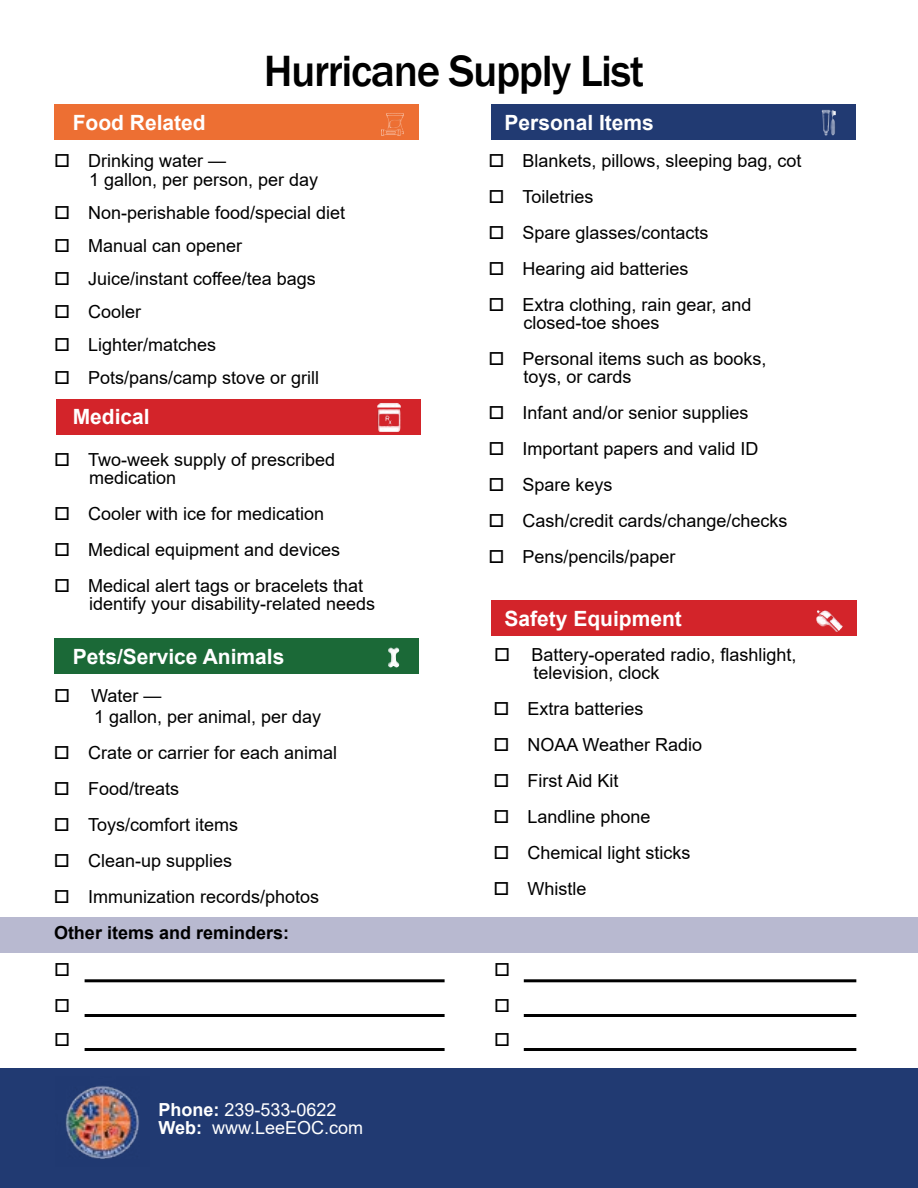
<style>
.page{position:relative;width:918px;height:1188px;background:#fff}
.page>*{position:absolute;margin:0;border:0;box-sizing:border-box;transform-origin:0 0}
.t1{font:500 45px "Franklin Gothic";letter-spacing:-.03em;color:#000}
.t2{font:700 21px "Arial";color:#fff}
.t3{font:18px/18px "Arial";color:#000}
.t4{font:18px/18px "Arial";color:#fff}
.t5{font:700 18px "Arial";color:#000}
.t6{font:18px/34.5px "Wingdings";color:#000;text-align:justify}
.s1{font-weight:700}
</style>
<div class="page">
<div style="left:0;top:917px;width:918px;height:36px;background:#b8b9d0"></div>
<div style="left:54px;top:104px;width:364px;height:36px;background:#ed6f33"></div>
<div style="left:491px;top:104px;width:365px;height:36px;background:#213a72"></div>
<div style="left:54px;top:638px;width:364px;height:36px;background:#1b6937"></div>
<div style="left:56px;top:399px;width:364px;height:36px;background:#d3242a"></div>
<div style="left:491px;top:600px;width:365px;height:36px;background:#d3242a"></div>
<img style="left:381px;top:113px;width:23px;height:23px">
<img style="left:821px;top:110px;width:15px;height:25px">
<img style="left:377px;top:403px;width:24px;height:29px">
<img style="left:816px;top:610px;width:27px;height:22px">
<img style="left:388px;top:647px;width:12px;height:21px">
<hr style="left:85px;top:979px;width:360px;height:3px;background:#000">
<hr style="left:85px;top:1048px;width:360px;height:3px;background:#000">
<hr style="left:85px;top:1014px;width:360px;height:3px;background:#000">
<hr style="left:524px;top:979px;width:332px;height:3px;background:#000">
<div style="left:0;top:1068px;width:918px;height:120px;background:#213a72"></div>
<img style="left:65px;top:1086px;width:74px;height:73px">
<hr style="left:524px;top:1014px;width:332px;height:3px;background:#000">
<hr style="left:524px;top:1048px;width:332px;height:3px;background:#000">
<h1 class="t1" style="left:264px;top:43px;width:382px">Hurricane Supply List</h1>
<p class="t2" style="left:73px;top:108px;width:135px">Food Related</p>
<p class="t2" style="left:505px;top:108px;width:151px">Personal Items</p>
<p class="t3" style="left:89px;top:151px;width:231px;line-height:19.5px;text-indent:-35px">□ Drinking water —<br>1 gallon, per person, per day</p>
<p class="t3" style="left:54px;top:204px;width:293px">□ Non-perishable food/special diet</p>
<p class="t3" style="left:54px;top:237px;width:190px">□ Manual can opener</p>
<p class="t3" style="left:54px;top:270px;width:263px">□ Juice/instant coffee/tea bags</p>
<p class="t3" style="left:54px;top:303px;width:89px">□ Cooler</p>
<p class="t3" style="left:54px;top:336px;width:164px">□ Lighter/matches</p>
<p class="t3" style="left:54px;top:369px;width:267px">□ Pots/pans/camp stove or grill</p>
<p class="t2" style="left:73px;top:402px;width:79px">Medical</p>
<p class="t3" style="left:89px;top:451px;width:248px;text-indent:-35px">□ Two-week supply of prescribed medication</p>
<p class="t3" style="left:54px;top:505px;width:272px">□ Cooler with ice for medication</p>
<p class="t3" style="left:54px;top:541px;width:288px">□ Medical equipment and devices</p>
<p class="t3" style="left:89px;top:577px;width:288px;text-indent:-35px">□ Medical alert tags or bracelets that identify your disability-related needs</p>
<p class="t2" style="left:73px;top:642px;width:213px">Pets/Service Animals</p>
<p class="t3" style="left:94px;top:685px;width:229px;line-height:21px;text-indent:-40px">□ Water —<br>1 gallon, per animal, per day</p>
<p class="t3" style="left:54px;top:744px;width:285px">□ Crate or carrier for each animal</p>
<p class="t3" style="left:54px;top:780px;width:127px">□ Food/treats</p>
<p class="t3" style="left:54px;top:816px;width:186px">□ Toys/comfort items</p>
<p class="t3" style="left:54px;top:852px;width:180px">□ Clean-up supplies</p>
<p class="t3" style="left:54px;top:888px;width:267px">□ Immunization records/photos</p>
<p class="t5" style="left:54px;top:920px;width:237px">Other items and reminders:</p>
<p class="t3" style="left:488px;top:151px;width:315px">□ Blankets, pillows, sleeping bag, cot</p>
<p class="t3" style="left:488px;top:187px;width:107px">□ Toiletries</p>
<p class="t3" style="left:488px;top:223px;width:222px">□ Spare glasses/contacts</p>
<p class="t3" style="left:488px;top:259px;width:202px">□ Hearing aid batteries</p>
<p class="t3" style="left:524px;top:295px;width:230px;text-indent:-35px">□ Extra clothing, rain gear, and closed-toe shoes</p>
<p class="t3" style="left:524px;top:349px;width:245px;text-indent:-35px">□ Personal items such as books, toys, or cards</p>
<p class="t3" style="left:488px;top:403px;width:262px">□ Infant and/or senior supplies</p>
<p class="t3" style="left:488px;top:439px;width:272px">□ Important papers and valid ID</p>
<p class="t3" style="left:488px;top:475px;width:126px">□ Spare keys</p>
<p class="t3" style="left:488px;top:511px;width:301px">□ Cash/credit cards/change/checks</p>
<p class="t3" style="left:488px;top:547px;width:189px">□ Pens/pencils/paper</p>
<p class="t2" style="left:505px;top:604px;width:179px">Safety Equipment</p>
<p class="t3" style="left:534px;top:645px;width:264px;text-indent:-39px">□ Battery-operated radio, flashlight, television, clock</p>
<p class="t3" style="left:493px;top:699px;width:152px">□ Extra batteries</p>
<p class="t3" style="left:493px;top:735px;width:210px">□ NOAA Weather Radio</p>
<p class="t3" style="left:493px;top:771px;width:127px">□ First Aid Kit</p>
<p class="t3" style="left:493px;top:807px;width:159px">□ Landline phone</p>
<p class="t3" style="left:493px;top:843px;width:199px">□ Chemical light sticks</p>
<p class="t3" style="left:493px;top:879px;width:95px">□ Whistle</p>
<p class="t6" style="left:54px;top:953px;width:18px">□ □ □</p>
<p class="t6" style="left:494px;top:953px;width:18px">□ □ □</p>
<p class="t4" style="left:158px;top:1101px;width:206px"><span class="s1">Phone:</span> 239-533-0622<br><span class="s1">Web:</span> www.LeeEOC.com</p>
</div>
